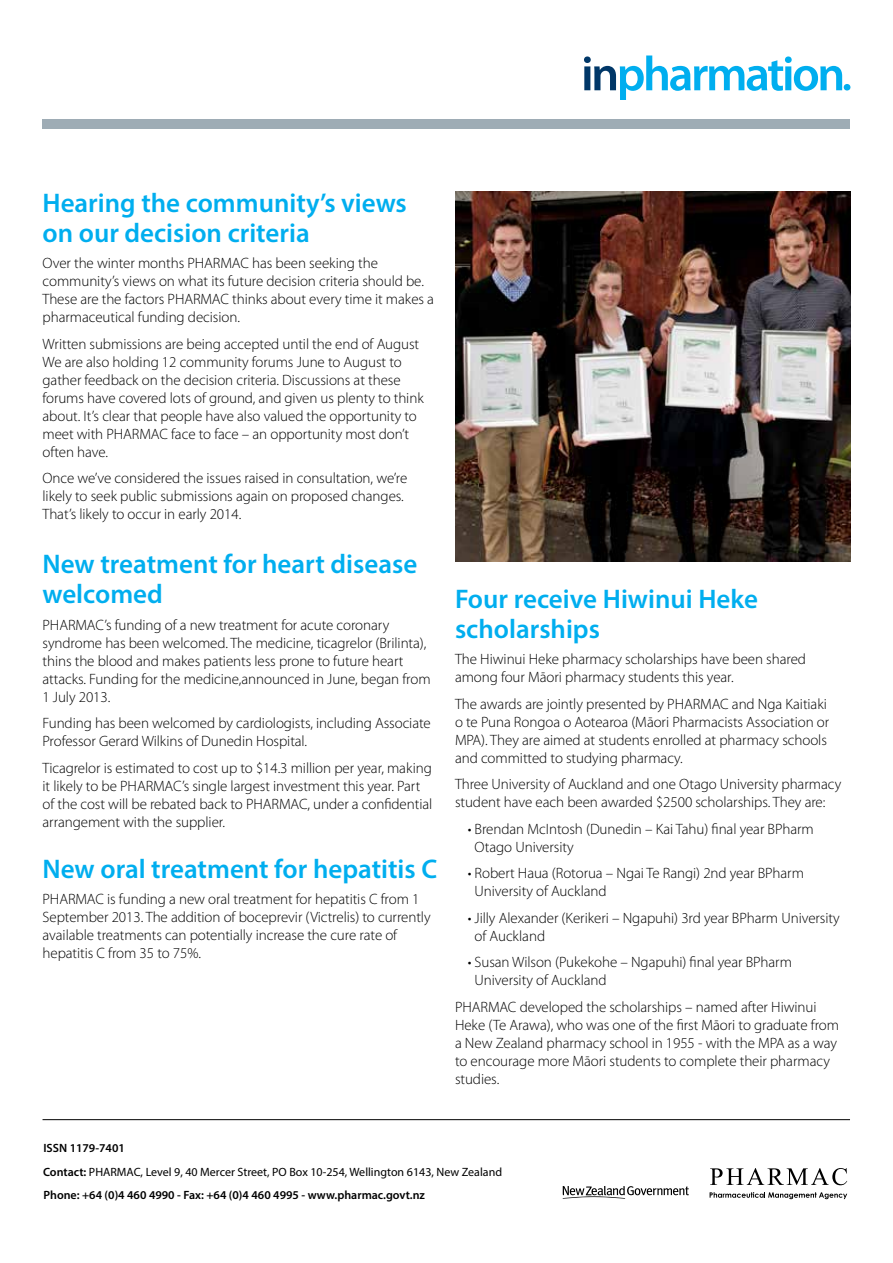
<style>
.page{position:relative;width:893px;height:1263px;background:#fff}
.page>*{position:absolute;margin:0;border:0;box-sizing:border-box;transform-origin:0 0}
.t1{font:600 27px/30px "Myriad Pro";color:#00aeef}
.t2{font:300 15px/18px "Myriad Pro";letter-spacing:-.005em;color:#000}
.t3{font:600 12px/23.5px "Myriad Pro";color:#000}
.s1{font-weight:400}
</style>
<div class="page">
<div style="left:43px;top:119px;width:807px;height:10px;background:#9eacb5"></div>
<svg style="left:584px;top:55px;width:258px;height:45px"></svg>
<div style="left:844px;top:84px;width:6px;height:7px;background:#00aeef;border-radius:50%"></div>
<hr style="left:43px;top:1119px;width:807px;height:1px;background:#000">
<svg style="left:710px;top:1168px;width:137px;height:17px"></svg>
<svg style="left:710px;top:1192px;width:137px;height:7px"></svg>
<svg style="left:563px;top:1186px;width:126px;height:13px"></svg>
<img style="left:455px;top:191px;width:395px;height:370px">
<h1 class="t1" style="left:43px;top:187px;width:366px">Hearing the community’s views on our decision criteria</h1>
<p class="t2" style="left:43px;top:254px;width:393px">Over the winter months PHARMAC has been seeking the community’s views on what its future decision criteria should be.<br>These are the factors PHARMAC thinks about every time it makes a pharmaceutical funding decision.</p>
<p class="t2" style="left:43px;top:334px;width:383px">Written submissions are being accepted until the end of August We are also holding 12 community forums June to August to gather feedback on the decision criteria. Discussions at these forums have covered lots of ground, and given us plenty to think about. It’s clear that people have also valued the opportunity to meet with PHARMAC face to face – an opportunity most don’t often have.</p>
<p class="t2" style="left:43px;top:469px;width:366px">Once we’ve considered the issues raised in consultation, we’re likely to seek public submissions again on proposed changes.<br>That’s likely to occur in early 2014.</p>
<h1 class="t1" style="left:43px;top:548px;width:376px">New treatment for heart disease welcomed</h1>
<p class="t2" style="left:43px;top:615px;width:390px">PHARMAC’s funding of a new treatment for acute coronary syndrome has been welcomed. The medicine, ticagrelor (Brilinta), thins the blood and makes patients less prone to future heart attacks. Funding for the medicine,announced in June, began from 1 July 2013.</p>
<p class="t2" style="left:43px;top:714px;width:390px">Funding has been welcomed by cardiologists, including Associate<br>Professor Gerard Wilkins of Dunedin Hospital.</p>
<p class="t2" style="left:43px;top:758px;width:391px">Ticagrelor is estimated to cost up to $14.3 million per year, making it likely to be PHARMAC’s single largest investment this year. Part of the cost will be rebated back to PHARMAC, under a confidential arrangement with the supplier.</p>
<h1 class="t1" style="left:43px;top:853px;width:396px">New oral treatment for hepatitis C</h1>
<p class="t2" style="left:43px;top:890px;width:390px">PHARMAC is funding a new oral treatment for hepatitis C from 1<br>September 2013. The addition of boceprevir (Victrelis) to currently available treatments can potentially increase the cure rate of hepatitis C from 35 to 75%.</p>
<h1 class="t1" style="left:455px;top:583px;width:304px">Four receive Hiwinui Heke scholarships</h1>
<p class="t2" style="left:455px;top:650px;width:353px">The Hiwinui Heke pharmacy scholarships have been shared among four Māori pharmacy students this year.</p>
<p class="t2" style="left:455px;top:694px;width:376px">The awards are jointly presented by PHARMAC and Nga Kaitiaki o te Puna Rongoa o Aotearoa (Māori Pharmacists Association or MPA). They are aimed at students enrolled at pharmacy schools and committed to studying pharmacy.</p>
<p class="t2" style="left:455px;top:775px;width:388px">Three University of Auckland and one Otago University pharmacy student have each been awarded $2500 scholarships. They are:</p>
<p class="t2" style="left:475px;top:819px;width:341px;text-indent:-7px">• Brendan McIntosh (Dunedin – Kai Tahu) final year BPharm<br>Otago University</p>
<p class="t2" style="left:475px;top:864px;width:331px;text-indent:-7px">• Robert Haua (Rotorua – Ngai Te Rangi) 2nd year BPharm<br>University of Auckland</p>
<p class="t2" style="left:475px;top:908px;width:367px;text-indent:-7px">• Jilly Alexander (Kerikeri – Ngapuhi) 3rd year BPharm University of Auckland</p>
<p class="t2" style="left:475px;top:953px;width:319px;text-indent:-7px">• Susan Wilson (Pukekohe – Ngapuhi) final year BPharm<br>University of Auckland</p>
<p class="t2" style="left:455px;top:997px;width:386px">PHARMAC developed the scholarships – named after Hiwinui Heke (Te Arawa), who was one of the first Māori to graduate from a New Zealand pharmacy school in 1955 - with the MPA as a way to encourage more Māori students to complete their pharmacy studies.</p>
<p class="t3" style="left:43px;top:1136px;width:461px">ISSN 1179-7401<br>Contact: <span class="s1">PHARMAC, Level 9, 40 Mercer Street, PO Box 10-254, Wellington 6143, New Zealand<br></span>Phone: +64 (0)4 460 4990 - Fax: +64 (0)4 460 4995 - www.pharmac.govt.nz</p>
</div>
